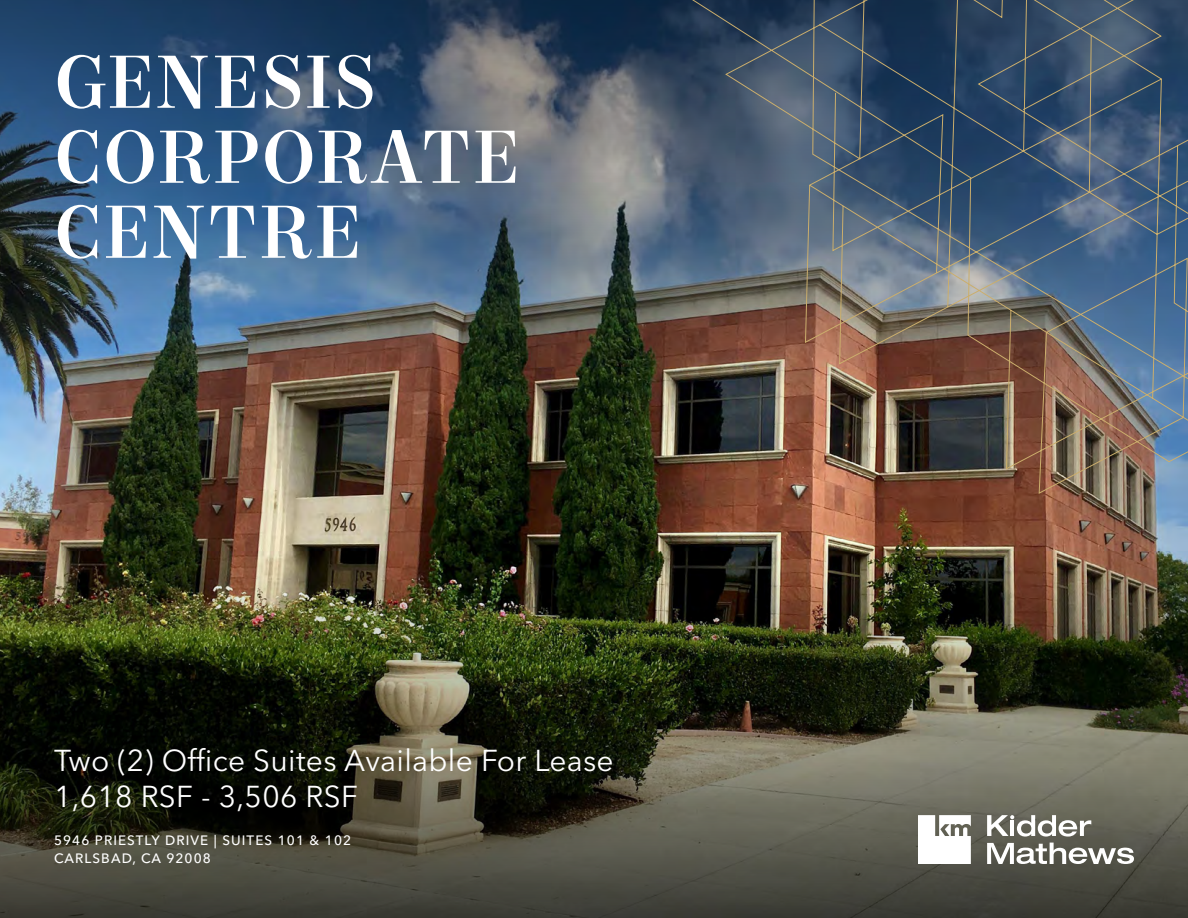
<style>
.page{position:relative;width:1188px;height:918px;background:#fff}
.page>*{position:absolute;margin:0;border:0;box-sizing:border-box;transform-origin:0 0}
.t1{font:500 75px/75px "Mort Modern 09";letter-spacing:.015em;color:#fff}
.t2{font:30px/36px "Avenir Next LT Pro";letter-spacing:.01em;color:#fff}
.t3{font:500 13.5px/18px "Avenir Next LT Pro";letter-spacing:.08em;color:#fff}
</style>
<div class="page">
<img style="left:0;top:388px;width:1188px;height:164px">
<img style="left:0;top:552px;width:1188px;height:366px">
<img style="left:0;top:0;width:674px;height:388px">
<img style="left:674px;top:0;width:514px;height:494px">
<svg style="left:987px;top:843px;width:147px;height:21px"></svg>
<svg style="left:987px;top:815px;width:104px;height:22px"></svg>
<svg style="left:918px;top:815px;width:53px;height:49px"></svg>
<h1 class="t1" style="left:54px;top:48px;width:467px">GENESIS<br>CORPORATE<br>CENTRE</h1>
<p class="t2" style="left:54px;top:743px;width:561px">Two (2) Office Suites Available For Lease<br>1,618 RSF - 3,506 RSF</p>
<p class="t3" style="left:54px;top:832px;width:299px">5946 PRIESTLY DRIVE | SUITES 101 &amp; 102<br>CARLSBAD, CA 92008</p>
</div>
